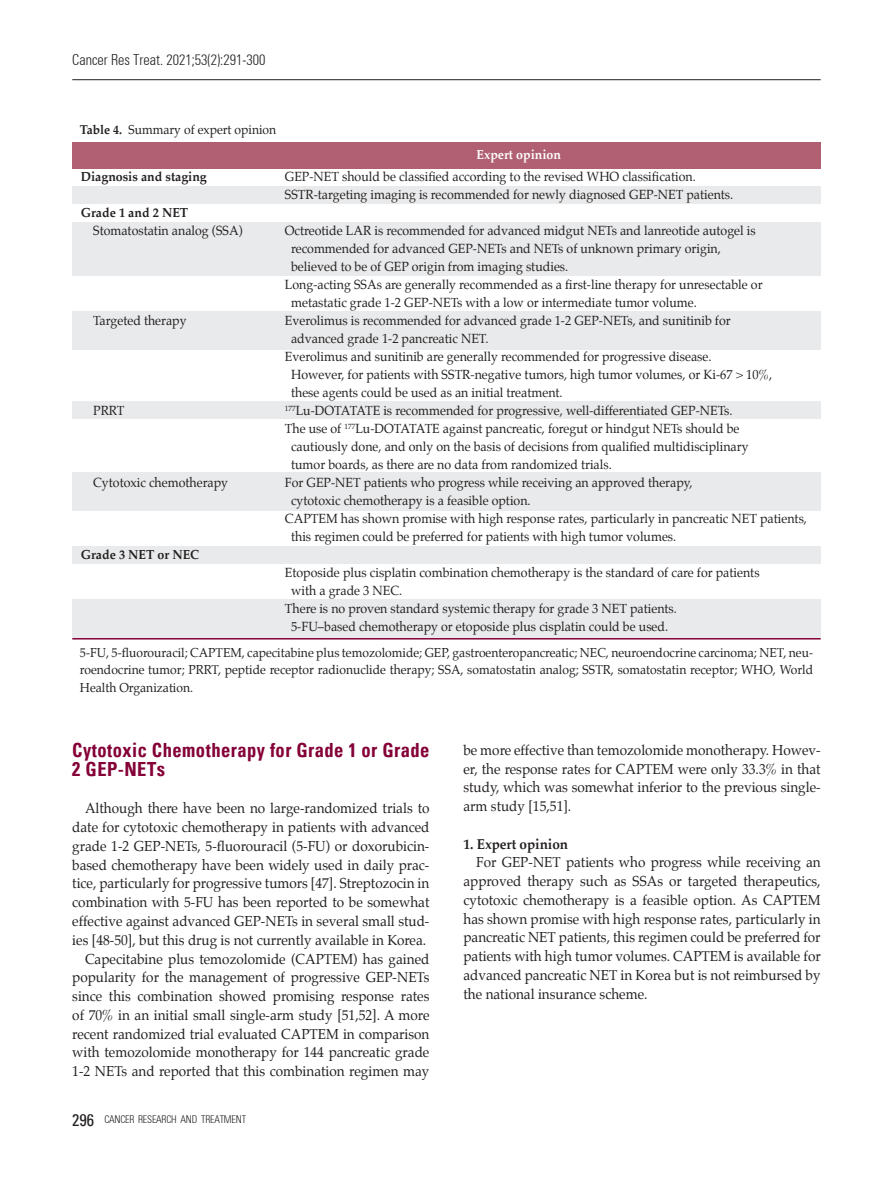
<style>
.page{position:relative;width:893px;height:1191px;background:#fff}
.page>*{position:absolute;margin:0;border:0;box-sizing:border-box;transform-origin:0 0}
.t1{font:700 condensed 19.5px/18.8px "Univers";letter-spacing:.025em;color:#840037;scale:.95 1}
.t2{font:300 condensed 15px "Univers";color:#231f20;scale:.95 1}
.t3{font:14.25px/18.8px "Palatino";color:#231f20;text-align:justify;scale:.95 1}
.t4{font:700 14.25px "Palatino";letter-spacing:-.005em;color:#231f20;scale:.95 1}
.t5{font:13.05px "Palatino";color:#231f20;scale:.95 1}
.t6{font:700 13.05px "Palatino";color:#231f20;scale:.95 1}
.t7{font:700 13.05px "Palatino";color:#fff;scale:.95 1}
.t8{font:12.75px/17.2px "Palatino";color:#231f20;text-align:justify;scale:.95 1}
.t9{font:300 condensed 10.5px "Univers";letter-spacing:-.02em;color:#231f20;scale:.95 1}
.s1{font-weight:700}
.s2{font-weight:400;font-size:16.5px}
</style>
<div class="page">
<hr style="left:72px;top:79px;width:749px;height:1px;background:#231f20">
<div style="left:72px;top:142px;width:749px;height:26px;background:#b06072"></div>
<div style="left:72px;top:186px;width:749px;height:17px;background:#e9eaeb"></div>
<div style="left:72px;top:402px;width:749px;height:17px;background:#e9eaeb"></div>
<div style="left:72px;top:546px;width:749px;height:17px;background:#e9eaeb"></div>
<div style="left:72px;top:222px;width:749px;height:54px;background:#e9eaeb"></div>
<div style="left:72px;top:311px;width:749px;height:39px;background:#e9eaeb"></div>
<div style="left:72px;top:600px;width:749px;height:38px;background:#e9eaeb"></div>
<div style="left:72px;top:472px;width:749px;height:38px;background:#e9eaeb"></div>
<hr style="left:72px;top:638px;width:749px;height:1px;background:#840037">
<p class="t2" style="left:72px;top:51px;width:205px">Cancer Res Treat. 2021;53(2):291-300</p>
<p class="t8" style="left:80px;top:121px;width:208px"><span class="s1">Table 4.</span> Summary of expert opinion</p>
<p class="t7" style="left:477px;top:143px;width:90px">Expert opinion</p>
<p class="t6" style="left:81px;top:166px;width:134px">Diagnosis and staging</p>
<p class="t5" style="left:285px;top:166px;width:434px">GEP-NET should be classified according to the revised WHO classification.</p>
<p class="t5" style="left:285px;top:184px;width:473px">SSTR-targeting imaging is recommended for newly diagnosed GEP-NET patients.</p>
<p class="t6" style="left:81px;top:202px;width:115px">Grade 1 and 2 NET</p>
<p class="t5" style="left:93px;top:220px;width:159px">Stomatostatin analog (SSA)</p>
<p class="t5" style="left:285px;top:220px;width:497px">Octreotide LAR is recommended for advanced midgut NETs and lanreotide autogel is</p>
<p class="t5" style="left:291px;top:238px;width:454px">recommended for advanced GEP-NETs and NETs of unknown primary origin,</p>
<p class="t5" style="left:291px;top:256px;width:293px">believed to be of GEP origin from imaging studies.</p>
<p class="t5" style="left:285px;top:274px;width:504px">Long-acting SSAs are generally recommended as a first-line therapy for unresectable or</p>
<p class="t5" style="left:291px;top:292px;width:429px">metastatic grade 1-2 GEP-NETs with a low or intermediate tumor volume.</p>
<p class="t5" style="left:93px;top:310px;width:100px">Targeted therapy</p>
<p class="t5" style="left:285px;top:310px;width:471px">Everolimus is recommended for advanced grade 1-2 GEP-NETs, and sunitinib for</p>
<p class="t5" style="left:291px;top:328px;width:210px">advanced grade 1-2 pancreatic NET.</p>
<p class="t5" style="left:285px;top:346px;width:451px">Everolimus and sunitinib are generally recommended for progressive disease.</p>
<p class="t5" style="left:291px;top:364px;width:508px">However, for patients with SSTR-negative tumors, high tumor volumes, or Ki-67 &gt; 10%,</p>
<p class="t5" style="left:291px;top:382px;width:287px">these agents could be used as an initial treatment.</p>
<p class="t5" style="left:93px;top:400px;width:34px">PRRT</p>
<p class="t5" style="left:285px;top:400px;width:473px"><sup>177</sup>Lu-DOTATATE is recommended for progressive, well-differentiated GEP-NETs.</p>
<p class="t5" style="left:285px;top:418px;width:480px">The use of <sup>177</sup>Lu-DOTATATE against pancreatic, foregut or hindgut NETs should be</p>
<p class="t5" style="left:291px;top:436px;width:483px">cautiously done, and only on the basis of decisions from qualified multidisciplinary</p>
<p class="t5" style="left:291px;top:454px;width:339px">tumor boards, as there are no data from randomized trials.</p>
<p class="t5" style="left:93px;top:472px;width:144px">Cytotoxic chemotherapy</p>
<p class="t5" style="left:285px;top:472px;width:430px">For GEP-NET patients who progress while receiving an approved therapy,</p>
<p class="t5" style="left:291px;top:490px;width:254px">cytotoxic chemotherapy is a feasible option.</p>
<p class="t5" style="left:285px;top:508px;width:551px">CAPTEM has shown promise with high response rates, particularly in pancreatic NET patients,</p>
<p class="t5" style="left:291px;top:526px;width:407px">this regimen could be preferred for patients with high tumor volumes.</p>
<p class="t6" style="left:81px;top:544px;width:126px">Grade 3 NET or NEC</p>
<p class="t5" style="left:285px;top:562px;width:501px">Etoposide plus cisplatin combination chemotherapy is the standard of care for patients</p>
<p class="t5" style="left:291px;top:580px;width:119px">with a grade 3 NEC.</p>
<p class="t5" style="left:285px;top:598px;width:414px">There is no proven standard systemic therapy for grade 3 NET patients.</p>
<p class="t5" style="left:291px;top:616px;width:398px">5-FU–based chemotherapy or etoposide plus cisplatin could be used.</p>
<p class="t8" style="left:80px;top:644px;width:773px">5-FU, 5-fluorouracil; CAPTEM, capecitabine plus temozolomide; GEP, gastroenteropancreatic; NEC, neuroendocrine carcinoma; NET, neu&shy;roendocrine tumor; PRRT, peptide receptor radionuclide therapy; SSA, somatostatin analog; SSTR, somatostatin receptor; WHO, World Health Organization.</p>
<p class="t1" style="left:72px;top:740px;width:378px">Cytotoxic Chemotherapy for Grade 1 or Grade<br>2 GEP-NETs</p>
<p class="t3" style="left:72px;top:799px;width:377px;text-indent:13px">Although there have been no large-randomized trials to date for cytotoxic chemotherapy in patients with advanced grade 1-2 GEP-NETs, 5-fluorouracil (5-FU) or doxorubicin&shy;based chemotherapy have been widely used in daily prac&shy;tice, particularly for progressive tumors [47]. Streptozocin in combination with 5-FU has been reported to be somewhat effective against advanced GEP-NETs in several small stud&shy;ies [48-50], but this drug is not currently available in Korea.</p>
<p class="t3" style="left:72px;top:949px;width:378px;text-indent:13px">Capecitabine plus temozolomide (CAPTEM) has gained popularity for the management of progressive GEP-NETs since this combination showed promising response rates of 70% in an initial small single-arm study [51,52]. A more recent randomized trial evaluated CAPTEM in comparison with temozolomide monotherapy for 144 pancreatic grade 1-2 NETs and reported that this combination regimen may</p>
<p class="t9" style="left:72px;top:1113px;width:184px"><span class="s2">296</span> CANCER RESEARCH AND TREATMENT</p>
<p class="t3" style="left:463px;top:740px;width:377px">be more effective than temozolomide monotherapy. Howev&shy;er, the response rates for CAPTEM were only 33.3% in that study, which was somewhat inferior to the previous single&shy;arm study [15,51].</p>
<p class="t4" style="left:463px;top:831px;width:112px">1. Expert opinion</p>
<p class="t3" style="left:463px;top:853px;width:378px;text-indent:13px">For GEP-NET patients who progress while receiving an approved therapy such as SSAs or targeted therapeutics, cytotoxic chemotherapy is a feasible option. As CAPTEM has shown promise with high response rates, particularly in pancreatic NET patients, this regimen could be preferred for patients with high tumor volumes. CAPTEM is available for advanced pancreatic NET in Korea but is not reimbursed by the national insurance scheme.</p>
</div>
